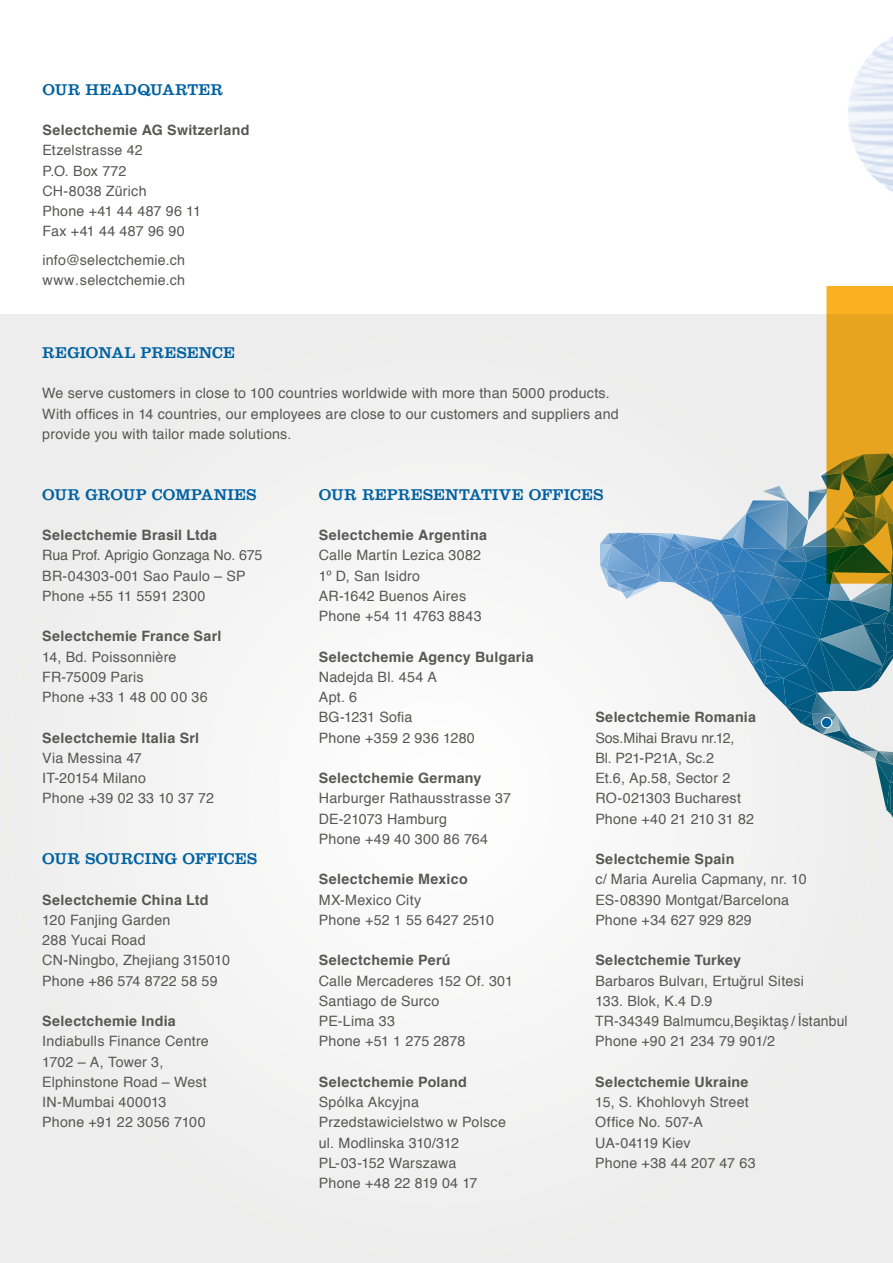
<style>
.page{position:relative;width:893px;height:1263px;background:#fff}
.page>*{position:absolute;margin:0;border:0;box-sizing:border-box;transform-origin:0 0}
.t1{font:16.2px "Clarendon";letter-spacing:.02em;color:#0061a1}
.t2{font:14.25px/20.2px "Helvetica";letter-spacing:.015em;color:#575756}
.t3{font:700 14.25px "Helvetica";letter-spacing:.02em;color:#575756}
</style>
<div class="page">
<div style="left:0;top:315px;width:893px;height:948px;background:#f1f1f1"></div>
<img style="left:848px;top:36px;width:45px;height:156px">
<svg style="left:600px;top:286px;width:293px;height:532px"></svg>
<p class="t1" style="left:43px;top:80px;width:182px">OUR HEADQUARTER</p>
<p class="t3" style="left:43px;top:118px;width:208px">Selectchemie AG Switzerland</p>
<p class="t2" style="left:43px;top:141px;width:160px">Etzelstrasse 42<br>P.O. Box 772<br>CH-8038 Zürich<br>Phone +41 44 487 96 11<br>Fax +41 44 487 96 90</p>
<p class="t2" style="left:43px;top:250px;width:144px">info@selectchemie.ch www.selectchemie.ch</p>
<p class="t1" style="left:42px;top:343px;width:194px">REGIONAL PRESENCE</p>
<p class="t2" style="left:42px;top:384px;width:578px">We serve customers in close to 100 countries worldwide with more than 5000 products.<br>With offices in 14 countries, our employees are close to our customers and suppliers and provide you with tailor made solutions.</p>
<p class="t1" style="left:42px;top:485px;width:216px">OUR GROUP COMPANIES</p>
<p class="t3" style="left:42px;top:523px;width:176px">Selectchemie Brasil Ltda</p>
<p class="t2" style="left:42px;top:546px;width:222px">Rua Prof. Aprigio Gonzaga No. 675<br>BR-04303-001 Sao Paulo – SP<br>Phone +55 11 5591 2300</p>
<p class="t3" style="left:42px;top:625px;width:181px">Selectchemie France Sarl</p>
<p class="t2" style="left:42px;top:647px;width:167px">14, Bd. Poissonnière<br>FR-75009 Paris<br>Phone +33 1 48 00 00 36</p>
<p class="t3" style="left:42px;top:726px;width:158px">Selectchemie Italia Srl</p>
<p class="t2" style="left:42px;top:748px;width:173px">Via Messina 47<br>IT-20154 Milano<br>Phone +39 02 33 10 37 72</p>
<p class="t1" style="left:42px;top:849px;width:216px">OUR SOURCING OFFICES</p>
<p class="t3" style="left:42px;top:888px;width:168px">Selectchemie China Ltd</p>
<p class="t2" style="left:42px;top:910px;width:189px">120 Fanjing Garden<br>288 Yucai Road<br>CN-Ningbo, Zhejiang 315010<br>Phone +86 574 8722 58 59</p>
<p class="t3" style="left:42px;top:1009px;width:135px">Selectchemie India</p>
<p class="t2" style="left:42px;top:1032px;width:168px">Indiabulls Finance Centre<br>1702 – A, Tower 3,<br>Elphinstone Road – West<br>IN-Mumbai 400013<br>Phone +91 22 3056 7100</p>
<p class="t1" style="left:319px;top:485px;width:286px">OUR REPRESENTATIVE OFFICES</p>
<p class="t3" style="left:319px;top:523px;width:169px">Selectchemie Argentina</p>
<p class="t2" style="left:319px;top:546px;width:164px">Calle Martín Lezica 3082<br>1º D, San Isidro<br>AR-1642 Buenos Aires<br>Phone +54 11 4763 8843</p>
<p class="t3" style="left:319px;top:645px;width:216px">Selectchemie Agency Bulgaria</p>
<p class="t2" style="left:319px;top:667px;width:157px">Nadejda Bl. 454 A<br>Apt. 6<br>BG-1231 Sofia<br>Phone +359 2 936 1280</p>
<p class="t3" style="left:319px;top:766px;width:164px">Selectchemie Germany</p>
<p class="t2" style="left:319px;top:789px;width:194px">Harburger Rathausstrasse 37<br>DE-21073 Hamburg<br>Phone +49 40 300 86 764</p>
<p class="t3" style="left:319px;top:868px;width:150px">Selectchemie Mexico</p>
<p class="t2" style="left:319px;top:890px;width:176px">MX-Mexico City<br>Phone +52 1 55 6427 2510</p>
<p class="t3" style="left:319px;top:949px;width:133px">Selectchemie Perú</p>
<p class="t2" style="left:319px;top:971px;width:196px">Calle Mercaderes 152 Of. 301<br>Santiago de Surco<br>PE-Lima 33<br>Phone +51 1 275 2878</p>
<p class="t3" style="left:319px;top:1070px;width:149px">Selectchemie Poland</p>
<p class="t2" style="left:319px;top:1092px;width:189px">Spólka Akcyjna<br>Przedstawicielstwo w Polsce ul. Modlinska 310/312<br>PL-03-152 Warszawa<br>Phone +48 22 819 04 17</p>
<p class="t3" style="left:595px;top:706px;width:162px">Selectchemie Romania</p>
<p class="t2" style="left:595px;top:728px;width:160px">Sos.Mihai Bravu nr.12,<br>Bl. P21-P21A, Sc.2<br>Et.6, Ap.58, Sector 2<br>RO-021303 Bucharest<br>Phone +40 21 210 31 82</p>
<p class="t3" style="left:595px;top:847px;width:141px">Selectchemie Spain</p>
<p class="t2" style="left:595px;top:870px;width:213px">c/ Maria Aurelia Capmany, nr. 10<br>ES-08390 Montgat/Barcelona<br>Phone +34 627 929 829</p>
<p class="t3" style="left:595px;top:949px;width:147px">Selectchemie Turkey</p>
<p class="t2" style="left:595px;top:971px;width:254px">Barbaros Bulvarı, Ertuğrul Sitesi<br>133. Blok, K.4 D.9<br>TR-34349 Balmumcu,Beşiktaş / İstanbul<br>Phone +90 21 234 79 901/2</p>
<p class="t3" style="left:595px;top:1070px;width:155px">Selectchemie Ukraine</p>
<p class="t2" style="left:595px;top:1092px;width:162px">15, S. Khohlovyh Street<br>Office No. 507-A<br>UA-04119 Kiev<br>Phone +38 44 207 47 63</p>
</div>
